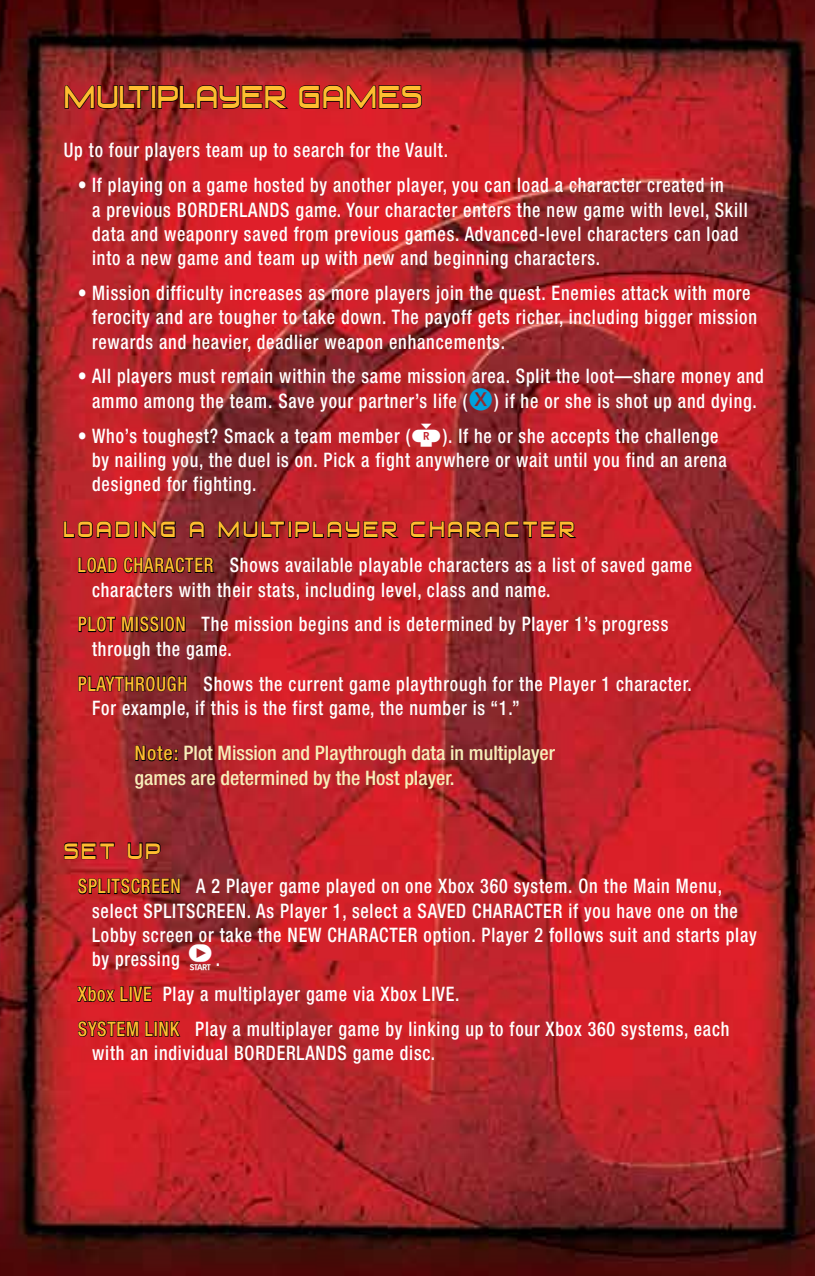
<style>
.page{position:relative;width:815px;height:1276px;background:#fff}
.page>*{position:absolute;margin:0;border:0;box-sizing:border-box;transform-origin:0 0}
.t1{font:30px "Venus Rising";letter-spacing:.05em;color:#febd30;scale:.71 1}
.t2{font:21px "Venus Rising";letter-spacing:.21em;color:#febd30;scale:.71 1}
.t3{font:500 condensed 20px/24.2px "Helvetica Neue";letter-spacing:.045em;color:#fff;scale:.9 1}
.t4{font:500 condensed 20px/24.2px "Helvetica Neue";color:#f7efba}
.s1{color:#febd30}
</style>
<div class="page">
<img style="left:0;top:0;width:815px;height:1276px">
<svg style="left:64px;top:1212px;width:49px;height:31px;background:#4c1512"></svg>
<svg style="left:63px;top:520px;width:68px;height:19px"></svg>
<div style="left:134px;top:521px;width:4px;height:17px;border:1px solid #000"></div>
<svg style="left:141px;top:520px;width:35px;height:19px"></svg>
<svg style="left:189px;top:520px;width:16px;height:19px"></svg>
<svg style="left:217px;top:520px;width:68px;height:19px"></svg>
<div style="left:288px;top:521px;width:4px;height:17px;border:1px solid #000"></div>
<svg style="left:294px;top:520px;width:105px;height:19px;background:#84171c"></svg>
<svg style="left:410px;top:520px;width:166px;height:19px;background:#72191d"></svg>
<svg style="left:78px;top:548px;width:139px;height:26px;background:#7a1b21"></svg>
<svg style="left:78px;top:608px;width:108px;height:32px;background:#7f1c20"></svg>
<svg style="left:78px;top:666px;width:110px;height:26px;background:#711b20"></svg>
<svg style="left:135px;top:742px;width:43px;height:21px"></svg>
<svg style="left:63px;top:842px;width:52px;height:18px"></svg>
<svg style="left:127px;top:842px;width:34px;height:18px"></svg>
<svg style="left:77px;top:875px;width:104px;height:22px;background:#74161b"></svg>
<svg style="left:76px;top:985px;width:105px;height:59px;background:#a8191f"></svg>
<svg style="left:64px;top:84px;width:86px;height:26px;background:#78191e"></svg>
<div style="left:151px;top:85px;width:5px;height:24px;border:1px solid #000"></div>
<svg style="left:157px;top:84px;width:131px;height:26px;background:#85181c"></svg>
<svg style="left:298px;top:84px;width:125px;height:26px;background:#98181c"></svg>
<svg style="left:470px;top:388px;width:22px;height:22px"></svg>
<svg style="left:412px;top:423px;width:28px;height:23px"></svg>
<svg style="left:189px;top:944px;width:23px;height:26px"></svg>
<h1 class="t1" style="left:64px;top:81px;width:506px">MULTIPLAYER GAMES</h1>
<p class="t3" style="left:64px;top:138px;width:429px">Up to four players team up to search for the Vault.</p>
<p class="t3" style="left:92px;top:173px;width:730px;text-indent:-14px">• If playing on a game hosted by another player, you can load a character created in<br>a previous BORDERLANDS game. Your character enters the new game with level, Skill data and weaponry saved from previous games. Advanced-level characters can load into a new game and team up with new and beginning characters.</p>
<p class="t3" style="left:92px;top:280px;width:740px;text-indent:-14px">• Mission difficulty increases as more players join the quest. Enemies attack with more ferocity and are tougher to take down. The payoff gets richer, including bigger mission rewards and heavier, deadlier weapon enhancements.</p>
<p class="t3" style="left:92px;top:364px;width:748px;text-indent:-14px">• All players must remain within the same mission area. Split the loot—share money and ammo among the team. Save your partner’s life (</p>
<p class="t3" style="left:494px;top:388px;width:293px">) if he or she is shot up and dying.</p>
<p class="t3" style="left:78px;top:423px;width:371px">• Who’s toughest? Smack a team member (</p>
<p class="t3" style="left:92px;top:423px;width:707px;text-indent:351px">). If he or she accepts the challenge by nailing you, the duel is on. Pick a fight anywhere or wait until you find an arena designed for fighting.</p>
<p class="t2" style="left:64px;top:518px;width:720px">LOADING A MULTIPLAYER CHARACTER</p>
<p class="t3" style="left:92px;top:553px;width:668px;text-indent:-14px"><span class="s1">LOAD CHARACTER</span> Shows available playable characters as a list of saved game characters with their stats, including level, class and name.</p>
<p class="t3" style="left:92px;top:612px;width:642px;text-indent:-14px"><span class="s1">PLOT MISSION</span> The mission begins and is determined by Player 1’s progress through the game.</p>
<p class="t3" style="left:92px;top:671px;width:668px;text-indent:-14px"><span class="s1">PLAYTHROUGH</span> Shows the current game playthrough for the Player 1 character.<br>For example, if this is the first game, the number is “1.”</p>
<p class="t4" style="left:135px;top:741px;width:422px"><span class="s1">Note:</span> Plot Mission and Playthrough data in multiplayer games are determined by the Host player.</p>
<p class="t2" style="left:64px;top:839px;width:137px">SET UP</p>
<p class="t3" style="left:92px;top:874px;width:740px;text-indent:-14px"><span class="s1">SPLITSCREEN</span> A 2 Player game played on one Xbox 360 system. On the Main Menu, select SPLITSCREEN. As Player 1, select a SAVED CHARACTER if you have one on the Lobby screen or take the NEW CHARACTER option. Player 2 follows suit and starts play by pressing</p>
<p class="t3" style="left:78px;top:941px;width:725px;line-height:35px;text-indent:138px">.<br><span class="s1">Xbox LIVE</span> Play a multiplayer game via Xbox LIVE.<br><span class="s1">SYSTEM LINK</span> Play a multiplayer game by linking up to four Xbox 360 systems, each</p>
<p class="t3" style="left:92px;top:1040px;width:383px">with an individual BORDERLANDS game disc.</p>
</div>
